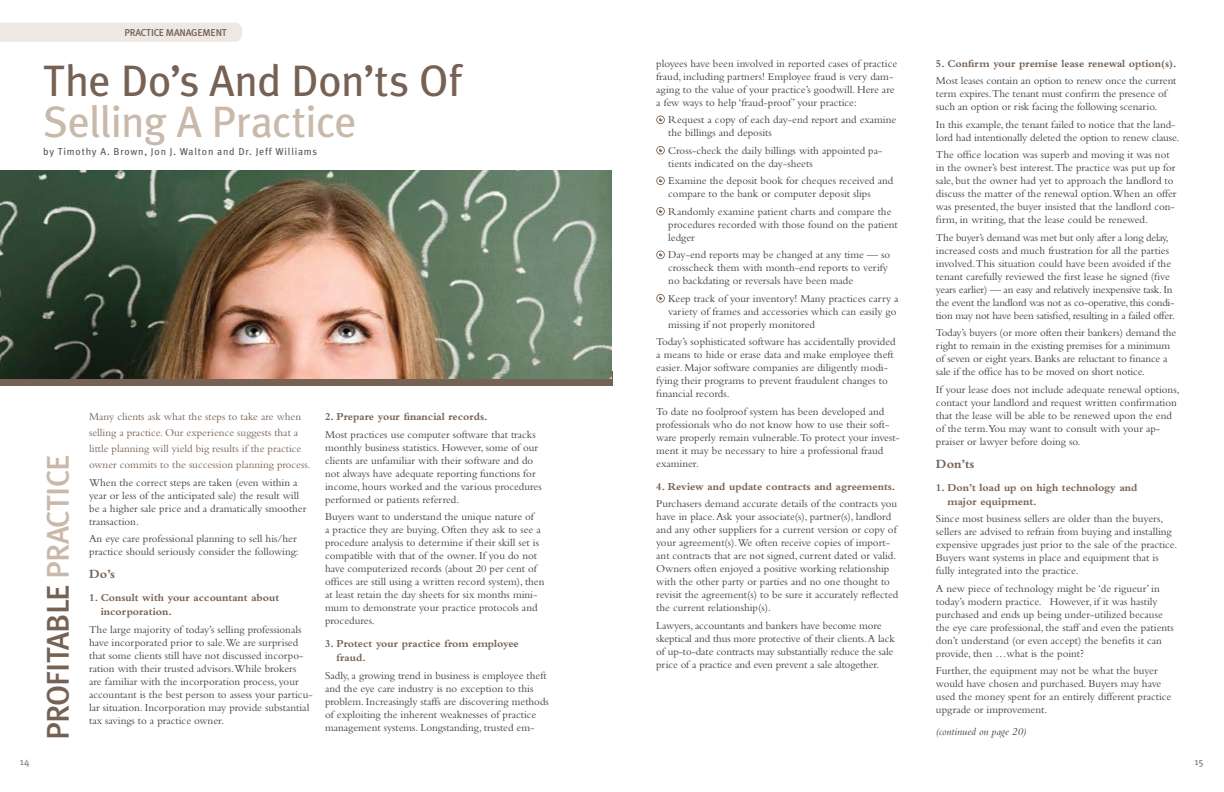
<style>
.page{position:relative;width:1224px;height:792px;background:#fff}
.page>*{position:absolute;margin:0;border:0;box-sizing:border-box;transform-origin:0 0}
.t1{font:44px "Meta Plus";letter-spacing:-.01em;color:#766254}
.t2{font:44px "Meta Plus";letter-spacing:-.015em;color:#c9b9aa}
.t3{font:500 31.4px "Meta Plus";letter-spacing:-.025em;color:#766254}
.t4{font:700 13px "Bembo";color:#766254}
.t5{font:11px/13px "Bembo";color:#414042}
.t6{font:11px/13px "Bembo";letter-spacing:-.02em;color:#414042}
.t7{font:700 11px/14px "Bembo";color:#766254}
.t8{font:11px/16px "Bembo";color:#766254}
.t9{font:italic 11px "Bembo";color:#414042}
.t10{font:10px "Meta Plus";letter-spacing:.08em;color:#58595b}
.t11{font:500 10px "Meta Plus";letter-spacing:-.025em;color:#766254}
.t12{font:10px "Meta Plus";color:#77787b}
.s1{color:#c9b9aa}
</style>
<div class="page">
<div style="left:0;top:371px;width:612px;height:15px;background:#766254"></div>
<div style="left:0;top:22px;width:242px;height:20px;background:#eee8e4"></div>
<svg style="left:656px;top:116px;width:9px;height:8px"></svg>
<svg style="left:656px;top:146px;width:9px;height:9px"></svg>
<svg style="left:656px;top:177px;width:9px;height:8px"></svg>
<svg style="left:656px;top:207px;width:9px;height:9px"></svg>
<svg style="left:656px;top:251px;width:9px;height:8px"></svg>
<svg style="left:656px;top:294px;width:9px;height:9px"></svg>
<img style="left:0;top:171px;width:612px;height:208px">
<p class="t11" style="left:125px;top:27px;width:104px">PRACTICE MANAGEMENT</p>
<h1 class="t1" style="left:43px;top:55px;width:420px">The Do’s And Don’ts Of</h1>
<h1 class="t2" style="left:43px;top:96px;width:315px">Selling A Practice</h1>
<p class="t10" style="left:43px;top:146px;width:276px">by Timothy A. Brown, Jon J. Walton and Dr. Jeff Williams</p>
<h2 class="t3" style="left:40px;top:740px;width:287px;rotate:-90deg">PROFITABLE <span class="s1">PRACTICE</span></h2>
<p class="t8" style="left:89px;top:409px;width:223px">Many clients ask what the steps to take are when selling a practice. Our experience suggests that a little planning will yield big results if the practice owner commits to the succession planning process.</p>
<p class="t5" style="left:89px;top:476px;width:219px">When the correct steps are taken (even within a year or less of the anticipated sale) the result will be a higher sale price and a dramatically smoother transaction.</p>
<p class="t5" style="left:89px;top:532px;width:211px">An eye care professional planning to sell his/her practice should seriously consider the following:</p>
<p class="t4" style="left:89px;top:567px;width:27px">Do’s</p>
<p class="t7" style="left:101px;top:591px;width:180px;text-indent:-12px">1. Consult with your accountant about incorporation.</p>
<p class="t5" style="left:89px;top:623px;width:225px">The large majority of today’s selling professionals have incorporated prior to sale.We are surprised that some clients still have not discussed incorpo&shy;ration with their trusted advisors.While brokers<br>are familiar with the incorporation process, your accountant is the best person to assess your particu&shy;lar situation. Incorporation may provide substantial tax savings to a practice owner.</p>
<p class="t7" style="left:325px;top:410px;width:164px">2. Prepare your financial records.</p>
<p class="t5" style="left:325px;top:428px;width:218px">Most practices use computer software that tracks monthly business statistics. However, some of our clients are unfamiliar with their software and do not always have adequate reporting functions for income, hours worked and the various procedures performed or patients referred.</p>
<p class="t5" style="left:325px;top:510px;width:221px">Buyers want to understand the unique nature of<br>a practice they are buying. Often they ask to see a procedure analysis to determine if their skill set is compatible with that of the owner. If you do not have computerized records (about 20 per cent of offices are still using a written record system), then at least retain the day sheets for six months mini&shy;mum to demonstrate your practice protocols and procedures.</p>
<p class="t7" style="left:337px;top:637px;width:184px;text-indent:-12px">3. Protect your practice from employee fraud.</p>
<p class="t5" style="left:325px;top:669px;width:225px">Sadly, a growing trend in business is employee theft and the eye care industry is no exception to this problem. Increasingly staffs are discovering methods of exploiting the inherent weaknesses of practice management systems. Longstanding, trusted em-</p>
<p class="t5" style="left:656px;top:56px;width:242px">ployees have been involved in reported cases of practice fraud, including partners! Employee fraud is very dam&shy;aging to the value of your practice’s goodwill. Here are a few ways to help ‘fraud-proof’ your practice:</p>
<p class="t5" style="left:668px;top:113px;width:230px">Request a copy of each day-end report and examine the billings and deposits</p>
<p class="t5" style="left:668px;top:143px;width:216px">Cross-check the daily billings with appointed pa&shy;tients indicated on the day-sheets</p>
<p class="t5" style="left:668px;top:174px;width:227px">Examine the deposit book for cheques received and compare to the bank or computer deposit slips</p>
<p class="t5" style="left:668px;top:204px;width:231px">Randomly examine patient charts and compare the procedures recorded with those found on the patient ledger</p>
<p class="t5" style="left:668px;top:248px;width:223px">Day-end reports may be changed at any time — so crosscheck them with month-end reports to verify no backdating or reversals have been made</p>
<p class="t5" style="left:668px;top:291px;width:232px">Keep track of your inventory! Many practices carry a variety of frames and accessories which can easily go missing if not properly monitored</p>
<p class="t5" style="left:656px;top:335px;width:241px">Today’s sophisticated software has accidentally provided a means to hide or erase data and make employee theft easier. Major software companies are diligently modi&shy;fying their programs to prevent fraudulent changes to financial records.</p>
<p class="t5" style="left:656px;top:404px;width:245px">To date no foolproof system has been developed and professionals who do not know how to use their soft&shy;ware properly remain vulnerable.To protect your invest&shy;ment it may be necessary to hire a professional fraud examiner.</p>
<p class="t7" style="left:656px;top:479px;width:241px">4. Review and update contracts and agreements.</p>
<p class="t5" style="left:656px;top:497px;width:244px">Purchasers demand accurate details of the contracts you have in place. Ask your associate(s), partner(s), landlord and any other suppliers for a current version or copy of your agreement(s).We often receive copies of import&shy;ant contracts that are not signed, current dated or valid.<br>Owners often enjoyed a positive working relationship with the other party or parties and no one thought to revisit the agreement(s) to be sure it accurately reflected the current relationship(s).</p>
<p class="t5" style="left:656px;top:618px;width:240px">Lawyers, accountants and bankers have become more skeptical and thus more protective of their clients. A lack of up-to-date contracts may substantially reduce the sale price of a practice and even prevent a sale altogether.</p>
<p class="t7" style="left:936px;top:56px;width:242px">5. Confirm your premise lease renewal option(s).</p>
<p class="t5" style="left:936px;top:74px;width:242px">Most leases contain an option to renew once the current term expires.The tenant must confirm the presence of such an option or risk facing the following scenario.</p>
<p class="t5" style="left:936px;top:117px;width:245px">In this example, the tenant failed to notice that the land&shy;lord had intentionally deleted the option to renew clause.</p>
<p class="t5" style="left:936px;top:148px;width:242px">The office location was superb and moving it was not in the owner’s best interest.The practice was put up for sale, but the owner had yet to approach the landlord to discuss the matter of the renewal option.When an offer was presented, the buyer insisted that the landlord con&shy;firm, in writing, that the lease could be renewed.</p>
<p class="t6" style="left:936px;top:230px;width:240px">The buyer’s demand was met but only after a long delay, increased costs and much frustration for all the parties involved.This situation could have been avoided if the tenant carefully reviewed the first lease he signed (five years earlier) — an easy and relatively inexpensive task. In the event the landlord was not as co-operative, this condi&shy;tion may not have been satisfied, resulting in a failed offer.</p>
<p class="t5" style="left:936px;top:326px;width:242px">Today’s buyers (or more often their bankers) demand the right to remain in the existing premises for a minimum of seven or eight years. Banks are reluctant to finance a sale if the office has to be moved on short notice.</p>
<p class="t5" style="left:936px;top:383px;width:245px">If your lease does not include adequate renewal options, contact your landlord and request written confirmation that the lease will be able to be renewed upon the end of the term.You may want to consult with your ap&shy;praiser or lawyer before doing so.</p>
<p class="t4" style="left:936px;top:456px;width:40px">Don’ts</p>
<p class="t7" style="left:948px;top:480px;width:192px;text-indent:-12px">1. Don’t load up on high technology and major equipment.</p>
<p class="t5" style="left:936px;top:512px;width:243px">Since most business sellers are older than the buyers, sellers are advised to refrain from buying and installing expensive upgrades just prior to the sale of the practice.<br>Buyers want systems in place and equipment that is fully integrated into the practice.</p>
<p class="t5" style="left:936px;top:581px;width:239px">A new piece of technology might be ‘de rigueur’ in today’s modern practice. However, if it was hastily purchased and ends up being under-utilized because the eye care professional, the staff and even the patients don’t understand (or even accept) the benefits it can provide, then …what is the point?</p>
<p class="t5" style="left:936px;top:664px;width:237px">Further, the equipment may not be what the buyer would have chosen and purchased. Buyers may have used the money spent for an entirely different practice upgrade or improvement.</p>
<p class="t9" style="left:936px;top:725px;width:92px">(continued on page 20)</p>
<p class="t12" style="left:20px;top:755px;width:11px">14</p>
<p class="t12" style="left:1194px;top:755px;width:11px">15</p>
</div>
